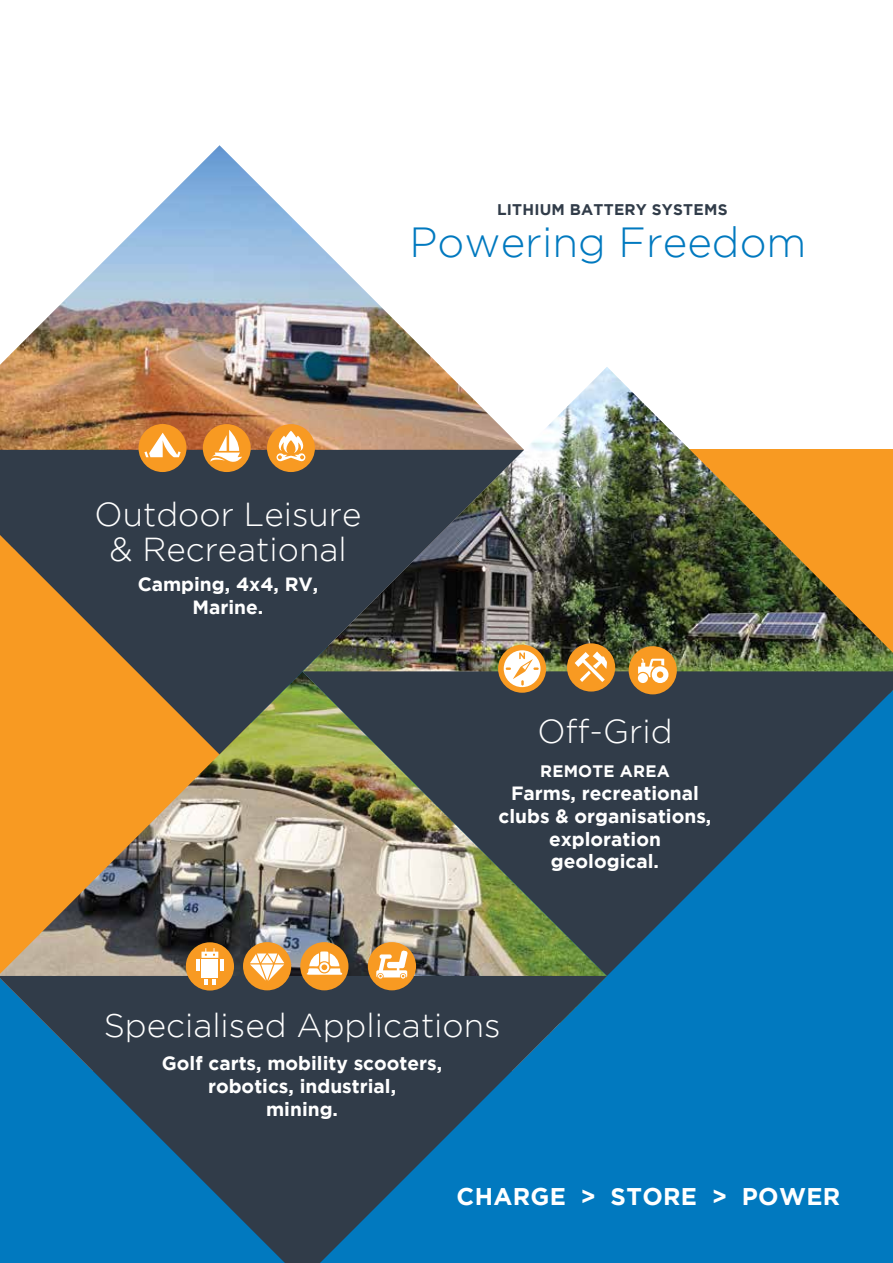
<style>
.page{position:relative;width:893px;height:1263px;background:#fff}
.page>*{position:absolute;margin:0;border:0;box-sizing:border-box;transform-origin:0 0}
.t1{font:300 42px "Gotham";color:#0179bf}
.t2{font:300 33.15px/34.3px "Gotham";color:#fff;text-align:center}
.t3{font:700 24.15px "Gotham";letter-spacing:.015em;color:#fff}
.t4{font:700 19.2px/23px "Gotham";color:#fff;text-align:center}
.t5{font:700 16.65px "Gotham";letter-spacing:.015em;color:#fff}
.t6{font:700 15.45px "Gotham";letter-spacing:.015em;color:#313c49}
</style>
<div class="page">
<div style="left:0;top:646px;width:893px;height:617px;background:#0179bf"></div>
<img style="left:0;top:145px;width:441px;height:305px">
<img style="left:0;top:754px;width:302px;height:222px">
<svg style="left:0;top:976px;width:607px;height:287px;fill:#313c49"></svg>
<img style="left:302px;top:367px;width:590px;height:304px">
<div style="left:300px;top:942px;width:48px;height:48px;background:#f89a22;border-radius:50%"></div>
<div style="left:186px;top:942px;width:48px;height:48px;background:#f89a22;border-radius:50%"></div>
<div style="left:201px;top:959px;width:17px;height:18px;background:#fff"></div>
<svg style="left:201px;top:948px;width:17px;height:10px"></svg>
<hr style="left:220px;top:959px;width:4px;height:12px;background:#fff">
<hr style="left:196px;top:959px;width:4px;height:12px;background:#fff">
<svg style="left:204px;top:979px;width:12px;height:6px"></svg>
<div style="left:243px;top:942px;width:48px;height:48px;background:#f89a22;border-radius:50%"></div>
<svg style="left:250px;top:953px;width:34px;height:28px"></svg>
<div style="left:368px;top:942px;width:48px;height:48px;background:#f89a22;border-radius:50%"></div>
<svg style="left:376px;top:976px;width:32px;height:2px"></svg>
<img style="left:302px;top:671px;width:590px;height:305px">
<svg style="left:0;top:450px;width:524px;height:304px;background:#5a5344"></svg>
<div style="left:567px;top:643px;width:48px;height:48px;background:#f89a22;border-radius:50%"></div>
<svg style="left:575px;top:651px;width:32px;height:31px"></svg>
<svg style="left:580px;top:671px;width:11px;height:11px"></svg>
<div style="left:498px;top:645px;width:48px;height:48px;background:#f89a22;border-radius:50%"></div>
<svg style="left:504px;top:650px;width:36px;height:37px"></svg>
<div style="left:629px;top:646px;width:48px;height:48px;background:#f89a22;border-radius:50%"></div>
<svg style="left:638px;top:658px;width:30px;height:25px"></svg>
<div style="left:138px;top:424px;width:49px;height:48px;background:#f89a22;border-radius:50%"></div>
<svg style="left:144px;top:433px;width:37px;height:24px"></svg>
<div style="left:203px;top:424px;width:48px;height:48px;background:#f89a22;border-radius:50%"></div>
<svg style="left:210px;top:430px;width:32px;height:32px"></svg>
<div style="left:267px;top:424px;width:48px;height:48px;background:#f89a22;border-radius:50%"></div>
<svg style="left:276px;top:431px;width:29px;height:31px"></svg>
<hr style="left:892px;top:0;width:1px;height:1263px;background:#313c49">
<p class="t6" style="left:497px;top:200px;width:232px">LITHIUM BATTERY SYSTEMS</p>
<h1 class="t1" style="left:410px;top:220px;width:398px">Powering Freedom</h1>
<h2 class="t2" style="left:95px;top:497px;width:268px">Outdoor Leisure &amp; Recreational</h2>
<p class="t4" style="left:138px;top:572px;width:182px">Camping, 4x4, RV,<br>Marine.</p>
<h2 class="t2" style="left:537px;top:713px;width:137px">Off-Grid</h2>
<p class="t5" style="left:540px;top:761px;width:131px">REMOTE AREA</p>
<p class="t4" style="left:499px;top:781px;width:214px">Farms, recreational clubs &amp; organisations, exploration geological.</p>
<h2 class="t2" style="left:104px;top:1007px;width:398px">Specialised Applications</h2>
<p class="t4" style="left:162px;top:1051px;width:282px">Golf carts, mobility scooters, robotics, industrial,<br>mining.</p>
<p class="t3" style="left:457px;top:1182px;width:385px">CHARGE &gt; STORE &gt; POWER</p>
</div>
